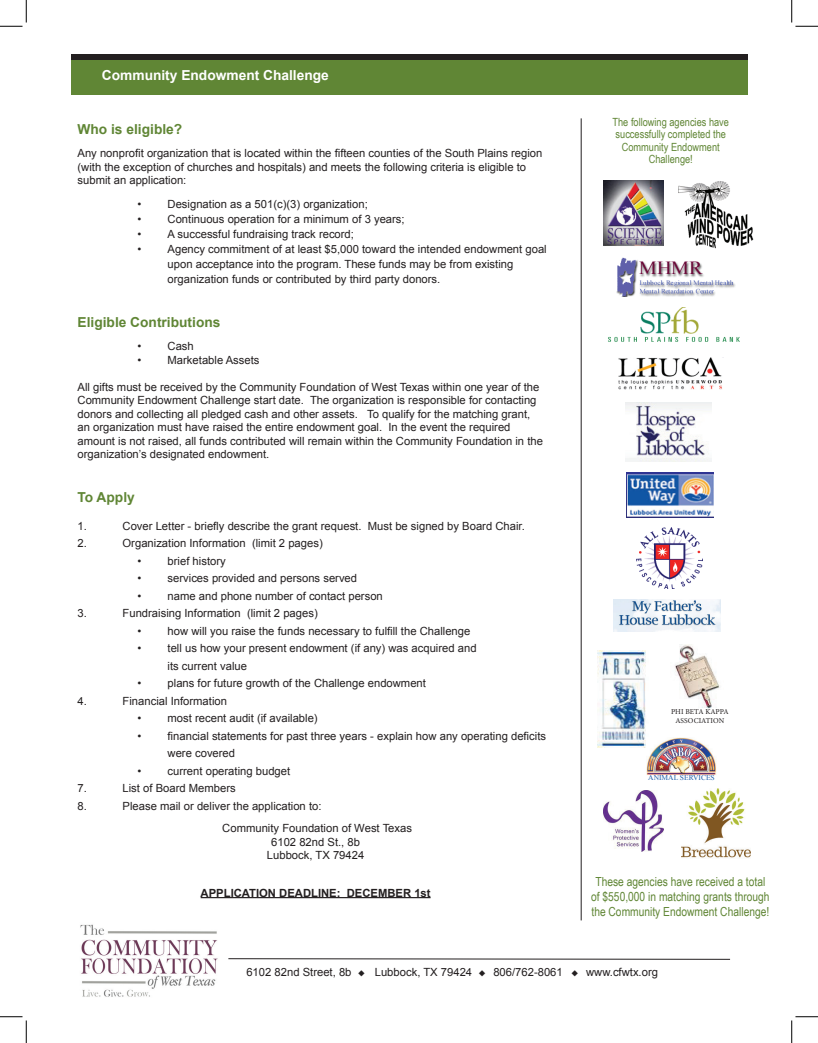
<style>
.page{position:relative;width:818px;height:1043px;background:#fff}
.page>*{position:absolute;margin:0;border:0;box-sizing:border-box;transform-origin:0 0}
.t1{font:700 13.75px "Arial";color:#608635}
.t2{font:700 13.75px "Arial";color:#fff}
.t3{font:12.5px/15px "Arial Narrow";color:#608635;text-align:center}
.t4{font:11.25px/13.5px "Arial";color:#231f20}
.t5{font:11.25px/12.5px "Arial Narrow";color:#608635;text-align:center}
.t6{font:700 11.25px "Arial";color:#231f20}
.t7{font:7.5px/9px "Minion Pro";letter-spacing:.005em;color:#231f20}
.t8{font:7.5px "Times New Roman";color:#1c5ca8}
</style>
<div class="page">
<div style="left:71px;top:55px;width:676px;height:6px;background:#231f20"></div>
<div style="left:71px;top:60px;width:676px;height:34px;background:#608635"></div>
<hr style="left:201px;top:897px;width:229px;height:1px;background:#231f20">
<img style="left:678px;top:182px;width:75px;height:67px">
<img style="left:604px;top:181px;width:59px;height:65px">
<img style="left:617px;top:258px;width:119px;height:39px">
<img style="left:613px;top:599px;width:107px;height:33px">
<img style="left:618px;top:358px;width:104px;height:31px">
<img style="left:640px;top:308px;width:59px;height:26px">
<img style="left:608px;top:336px;width:132px;height:6px">
<img style="left:636px;top:528px;width:66px;height:60px">
<img style="left:625px;top:402px;width:86px;height:59px">
<img style="left:626px;top:472px;width:87px;height:46px">
<img style="left:597px;top:650px;width:49px;height:97px">
<img style="left:646px;top:738px;width:70px;height:37px">
<img style="left:675px;top:644px;width:45px;height:65px">
<hr style="left:580px;top:118px;width:1px;height:802px;background:#231f20">
<img style="left:603px;top:790px;width:60px;height:61px">
<img style="left:80px;top:924px;width:138px;height:73px">
<svg style="left:228px;top:958px;width:502px;height:2px"></svg>
<img style="left:681px;top:788px;width:70px;height:70px">
<svg style="left:0;top:0;width:27px;height:27px"></svg>
<svg style="left:0;top:1016px;width:27px;height:26px"></svg>
<svg style="left:791px;top:0;width:27px;height:27px"></svg>
<svg style="left:791px;top:1016px;width:27px;height:26px"></svg>
<p class="t2" style="left:102px;top:66px;width:228px">Community Endowment Challenge</p>
<p class="t1" style="left:78px;top:120px;width:106px">Who is eligible?</p>
<p class="t4" style="left:78px;top:147px;width:466px">Any nonprofit organization that is located within the fifteen counties of the South Plains region (with the exception of churches and hospitals) and meets the following criteria is eligible to submit an application:</p>
<p class="t4" style="left:138px;top:198px;width:232px">• Designation as a 501(c)(3) organization;</p>
<p class="t4" style="left:138px;top:213px;width:268px">• Continuous operation for a minimum of 3 years;</p>
<p class="t4" style="left:138px;top:228px;width:218px">• A successful fundraising track record;</p>
<p class="t4" style="left:168px;top:242px;width:380px;line-height:15px;text-indent:-30px">• Agency commitment of at least $5,000 toward the intended endowment goal upon acceptance into the program. These funds may be from existing organization funds or contributed by third party donors.</p>
<p class="t1" style="left:78px;top:313px;width:144px">Eligible Contributions</p>
<p class="t4" style="left:138px;top:340px;width:58px">• Cash</p>
<p class="t4" style="left:138px;top:353px;width:123px">• Marketable Assets</p>
<p class="t4" style="left:78px;top:380px;width:467px">All gifts must be received by the Community Foundation of West Texas within one year of the Community Endowment Challenge start date. The organization is responsible for contacting donors and collecting all pledged cash and other assets. To qualify for the matching grant, an organization must have raised the entire endowment goal. In the event the required amount is not raised, all funds contributed will remain within the Community Foundation in the organization’s designated endowment.</p>
<p class="t1" style="left:78px;top:488px;width:59px">To Apply</p>
<p class="t4" style="left:77px;top:519px;width:11px">1.</p>
<p class="t4" style="left:122px;top:519px;width:404px">Cover Letter - briefly describe the grant request. Must be signed by Board Chair.</p>
<p class="t4" style="left:77px;top:536px;width:11px">2.</p>
<p class="t4" style="left:122px;top:536px;width:202px">Organization Information (limit 2 pages)</p>
<p class="t4" style="left:137px;top:554px;width:90px">• brief history</p>
<p class="t4" style="left:137px;top:571px;width:221px">• services provided and persons served</p>
<p class="t4" style="left:137px;top:589px;width:247px">• name and phone number of contact person</p>
<p class="t4" style="left:77px;top:606px;width:11px">3.</p>
<p class="t4" style="left:122px;top:606px;width:197px">Fundraising Information (limit 2 pages)</p>
<p class="t4" style="left:137px;top:624px;width:334px">• how will you raise the funds necessary to fulfill the Challenge</p>
<p class="t4" style="left:167px;top:639px;width:310px;line-height:17.5px;text-indent:-30px">• tell us how your present endowment (if any) was acquired and its current value</p>
<p class="t4" style="left:137px;top:676px;width:290px">• plans for future growth of the Challenge endowment</p>
<p class="t4" style="left:77px;top:694px;width:11px">4.</p>
<p class="t4" style="left:122px;top:694px;width:106px">Financial Information</p>
<p class="t4" style="left:137px;top:711px;width:182px">• most recent audit (if available)</p>
<p class="t4" style="left:167px;top:727px;width:380px;line-height:17.5px;text-indent:-30px">• financial statements for past three years - explain how any operating deficits were covered</p>
<p class="t4" style="left:137px;top:764px;width:154px">• current operating budget</p>
<p class="t4" style="left:77px;top:781px;width:11px">7.</p>
<p class="t4" style="left:122px;top:781px;width:115px">List of Board Members</p>
<p class="t4" style="left:77px;top:799px;width:11px">8.</p>
<p class="t4" style="left:222px;top:794px;width:191px;line-height:22.5px;text-indent:-100px">Please mail or deliver the application to:<br>Community Foundation of West Texas</p>
<p class="t4" style="left:267px;top:835px;width:99px;text-align:center">6102 82nd St., 8b<br>Lubbock, TX 79424</p>
<p class="t6" style="left:201px;top:885px;width:231px">APPLICATION DEADLINE: DECEMBER 1st</p>
<p class="t5" style="left:612px;top:115px;width:118px">The following agencies have successfully completed the<br>Community Endowment<br>Challenge!</p>
<p class="t7" style="left:675px;top:707px;width:55px;text-indent:-4px">PHI BETA KAPPA<br>ASSOCI</p>
<p class="t7" style="left:701px;top:716px;width:11px">ATION</p>
<p class="t8" style="left:648px;top:772px;width:67px">ANIMAL SERVICES</p>
<p class="t3" style="left:591px;top:873px;width:180px">These agencies have received a total of $550,000 in matching grants through the Community Endowment Challenge!</p>
<p class="t4" style="left:246px;top:965px;width:413px">6102 82nd Street, 8b ◆ Lubbock, TX 79424 ◆ 806/762-8061 ◆ www.cfwtx.org</p>
</div>
